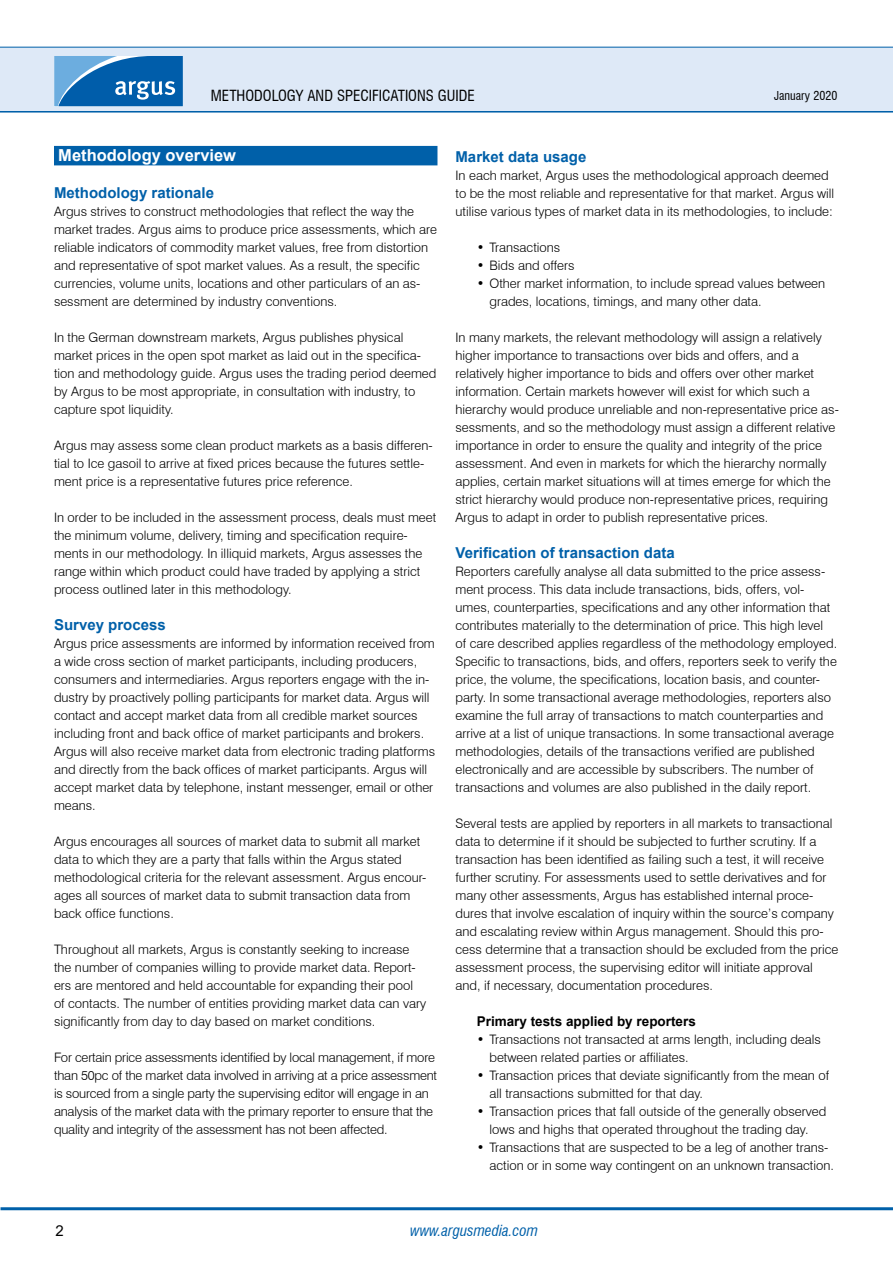
<style>
.page{position:relative;width:893px;height:1263px;background:#fff}
.page>*{position:absolute;margin:0;border:0;box-sizing:border-box;transform-origin:0 0}
.t1{font:700 16.5px "Arial";color:#fff}
.t2{font:700 15px "Arial";color:#0060a9}
.t3{font:condensed 15px "Swiss 721 BT";color:#000}
.t4{font:italic condensed 15px "Swiss 721 BT";color:#0060a9}
.t5{font:15px "Arial";color:#000}
.t6{font:700 13.5px "Arial";color:#000}
.t7{font:300 13.05px/18px "Swiss 721 BT";color:#000}
.t8{font:condensed 12px "Swiss 721 BT";color:#000}
</style>
<div class="page">
<hr style="left:0;top:110px;width:893px;height:3px;background:#0060a9">
<div style="left:0;top:47px;width:893px;height:64px;background:#dee9f7"></div>
<hr style="left:0;top:47px;width:893px;height:1px;background:#0060a9">
<svg style="left:54px;top:56px;width:129px;height:50px;background:#307dbd"></svg>
<hr style="left:1px;top:1207px;width:892px;height:3px;background:#0060a9">
<div style="left:54px;top:146px;width:383px;height:19px;background:#0060a9"></div>
<p class="t3" style="left:211px;top:86px;width:265px">METHODOLOGY AND SPECIFICATIONS GUIDE</p>
<p class="t8" style="left:774px;top:88px;width:65px">JANUARY 2020</p>
<p class="t1" style="left:58px;top:144px;width:179px">Methodology overview</p>
<p class="t2" style="left:54px;top:182px;width:162px">Methodology rationale</p>
<p class="t7" style="left:54px;top:202px;width:385px">Argus strives to construct methodologies that reflect the way the market trades. Argus aims to produce price assessments, which are reliable indicators of commodity market values, free from distortion and representative of spot market values. As a result, the specific currencies, volume units, locations and other particulars of an as&shy;sessment are determined by industry conventions.</p>
<p class="t7" style="left:54px;top:328px;width:384px">In the German downstream markets, Argus publishes physical market prices in the open spot market as laid out in the specifica&shy;tion and methodology guide. Argus uses the trading period deemed by Argus to be most appropriate, in consultation with industry, to capture spot liquidity.</p>
<p class="t7" style="left:54px;top:436px;width:380px">Argus may assess some clean product markets as a basis differen&shy;tial to Ice gasoil to arrive at fixed prices because the futures settle&shy;ment price is a representative futures price reference.</p>
<p class="t7" style="left:54px;top:508px;width:384px">In order to be included in the assessment process, deals must meet the minimum volume, delivery, timing and specification require&shy;ments in our methodology. In illiquid markets, Argus assesses the range within which product could have traded by applying a strict process outlined later in this methodology.</p>
<p class="t2" style="left:54px;top:614px;width:113px">Survey process</p>
<p class="t7" style="left:54px;top:634px;width:383px">Argus price assessments are informed by information received from a wide cross section of market participants, including producers, consumers and intermediaries. Argus reporters engage with the in&shy;dustry by proactively polling participants for market data. Argus will contact and accept market data from all credible market sources including front and back office of market participants and brokers.<br>Argus will also receive market data from electronic trading platforms and directly from the back offices of market participants. Argus will accept market data by telephone, instant messenger, email or other means.</p>
<p class="t7" style="left:54px;top:832px;width:374px">Argus encourages all sources of market data to submit all market data to which they are a party that falls within the Argus stated methodological criteria for the relevant assessment. Argus encour&shy;ages all sources of market data to submit transaction data from back office functions.</p>
<p class="t7" style="left:54px;top:940px;width:374px">Throughout all markets, Argus is constantly seeking to increase the number of companies willing to provide market data. Report&shy;ers are mentored and held accountable for expanding their pool of contacts. The number of entities providing market data can vary significantly from day to day based on market conditions.</p>
<p class="t7" style="left:54px;top:1048px;width:385px">For certain price assessments identified by local management, if more than 50pc of the market data involved in arriving at a price assessment is sourced from a single party the supervising editor will engage in an analysis of the market data with the primary reporter to ensure that the quality and integrity of the assessment has not been affected.</p>
<p class="t2" style="left:455px;top:146px;width:132px">Market data usage</p>
<p class="t7" style="left:455px;top:166px;width:380px">In each market, Argus uses the methodological approach deemed to be the most reliable and representative for that market. Argus will utilise various types of market data in its methodologies, to include:</p>
<p class="t7" style="left:477px;top:238px;width:85px">• Transactions</p>
<p class="t7" style="left:477px;top:256px;width:99px">• Bids and offers</p>
<p class="t7" style="left:489px;top:274px;width:337px;text-indent:-13px">• Other market information, to include spread values between grades, locations, timings, and many other data.</p>
<p class="t7" style="left:455px;top:328px;width:385px">In many markets, the relevant methodology will assign a relatively higher importance to transactions over bids and offers, and a relatively higher importance to bids and offers over other market information. Certain markets however will exist for which such a hierarchy would produce unreliable and non-representative price as&shy;sessments, and so the methodology must assign a different relative importance in order to ensure the quality and integrity of the price assessment. And even in markets for which the hierarchy normally applies, certain market situations will at times emerge for which the strict hierarchy would produce non-representative prices, requiring Argus to adapt in order to publish representative prices.</p>
<p class="t2" style="left:455px;top:542px;width:221px">Verification of transaction data</p>
<p class="t7" style="left:455px;top:562px;width:383px">Reporters carefully analyse all data submitted to the price assess&shy;ment process. This data include transactions, bids, offers, vol&shy;umes, counterparties, specifications and any other information that contributes materially to the determination of price. This high level of care described applies regardless of the methodology employed.<br>Specific to transactions, bids, and offers, reporters seek to verify the price, the volume, the specifications, location basis, and counter&shy;party. In some transactional average methodologies, reporters also examine the full array of transactions to match counterparties and arrive at a list of unique transactions. In some transactional average methodologies, details of the transactions verified are published electronically and are accessible by subscribers. The number of transactions and volumes are also published in the daily report.</p>
<p class="t7" style="left:455px;top:814px;width:384px">Several tests are applied by reporters in all markets to transactional data to determine if it should be subjected to further scrutiny. If a transaction has been identified as failing such a test, it will receive further scrutiny. For assessments used to settle derivatives and for many other assessments, Argus has established internal proce&shy;dures that involve escalation of inquiry within the source’s company and escalating review within Argus management. Should this pro&shy;cess determine that a transaction should be excluded from the price assessment process, the supervising editor will initiate approval and, if necessary, documentation procedures.</p>
<p class="t6" style="left:477px;top:1012px;width:221px">Primary tests applied by reporters</p>
<p class="t7" style="left:489px;top:1030px;width:333px;text-indent:-13px">• Transactions not transacted at arms length, including deals between related parties or affiliates.</p>
<p class="t7" style="left:489px;top:1066px;width:341px;text-indent:-13px">• Transaction prices that deviate significantly from the mean of all transactions submitted for that day.</p>
<p class="t7" style="left:477px;top:1102px;width:351px;text-align:center">• Transaction prices that fall outside of the generally observed lows and highs that operated throughout the trading day.</p>
<p class="t7" style="left:489px;top:1138px;width:346px;text-indent:-13px">• Transactions that are suspected to be a leg of another trans&shy;action or in some way contingent on an unknown transaction.</p>
<p class="t5" style="left:55px;top:1220px;width:10px">2</p>
<p class="t4" style="left:410px;top:1221px;width:129px">www.argusmedia.com</p>
</div>
